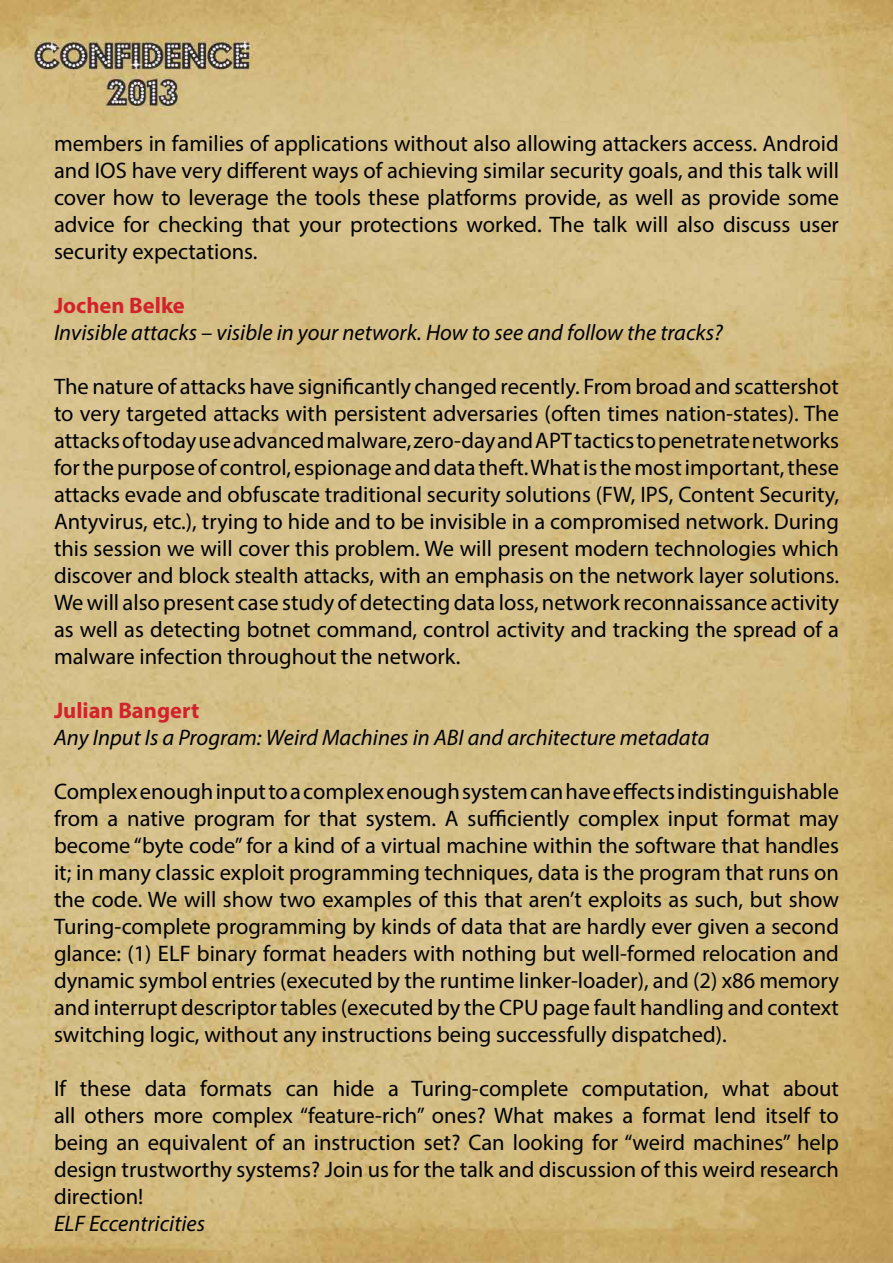
<style>
.page{position:relative;width:893px;height:1263px;background:#fff}
.page>*{position:absolute;margin:0;border:0;box-sizing:border-box;transform-origin:0 0}
.t1{font:22.5px/27px "Myriad Pro";color:#000;text-align:justify}
.t2{font:italic 22.5px "Myriad Pro";color:#000}
.t3{font:700 22.5px "Myriad Pro";color:#d2232a}
</style>
<div class="page">
<img style="left:0;top:0;width:893px;height:1263px">
<p class="t1" style="left:54px;top:129px;width:787px">members in families of applications without also allowing attackers access. Android and IOS have very different ways of achieving similar security goals, and this talk will cover how to leverage the tools these platforms provide, as well as provide some advice for checking that your protections worked. The talk will also discuss user security expectations.</p>
<p class="t3" style="left:54px;top:291px;width:132px">Jochen Belke</p>
<p class="t2" style="left:54px;top:318px;width:670px">Invisible attacks – visible in your network. How to see and follow the tracks?</p>
<p class="t1" style="left:54px;top:372px;width:787px">The nature of attacks have significantly changed recently. From broad and scattershot to very targeted attacks with persistent adversaries (often times nation-states). The attacks of today use advanced malware, zero-day and APT tactics to penetrate networks for the purpose of control, espionage and data theft. What is the most important, these attacks evade and obfuscate traditional security solutions (FW, IPS, Content Security, Antyvirus, etc.), trying to hide and to be invisible in a compromised network. During this session we will cover this problem. We will present modern technologies which discover and block stealth attacks, with an emphasis on the network layer solutions.<br>We will also present case study of detecting data loss, network reconnaissance activity as well as detecting botnet command, control activity and tracking the spread of a malware infection throughout the network.</p>
<p class="t3" style="left:54px;top:696px;width:147px">Julian Bangert</p>
<p class="t2" style="left:54px;top:723px;width:657px">Any Input Is a Program: Weird Machines in ABI and architecture metadata</p>
<p class="t1" style="left:54px;top:777px;width:787px">Complex enough input to a complex enough system can have effects indistinguishable from a native program for that system. A sufficiently complex input format may become “byte code” for a kind of a virtual machine within the software that handles it; in many classic exploit programming techniques, data is the program that runs on the code. We will show two examples of this that aren’t exploits as such, but show Turing-complete programming by kinds of data that are hardly ever given a second glance: (1) ELF binary format headers with nothing but well-formed relocation and dynamic symbol entries (executed by the runtime linker-loader), and (2) x86 memory and interrupt descriptor tables (executed by the CPU page fault handling and context switching logic, without any instructions being successfully dispatched).</p>
<p class="t1" style="left:54px;top:1074px;width:786px">If these data formats can hide a Turing-complete computation, what about all others more complex “feature-rich” ones? What makes a format lend itself to being an equivalent of an instruction set? Can looking for “weird machines” help design trustworthy systems? Join us for the talk and discussion of this weird research direction!</p>
<p class="t2" style="left:54px;top:1209px;width:153px">ELF Eccentricities</p>
</div>
